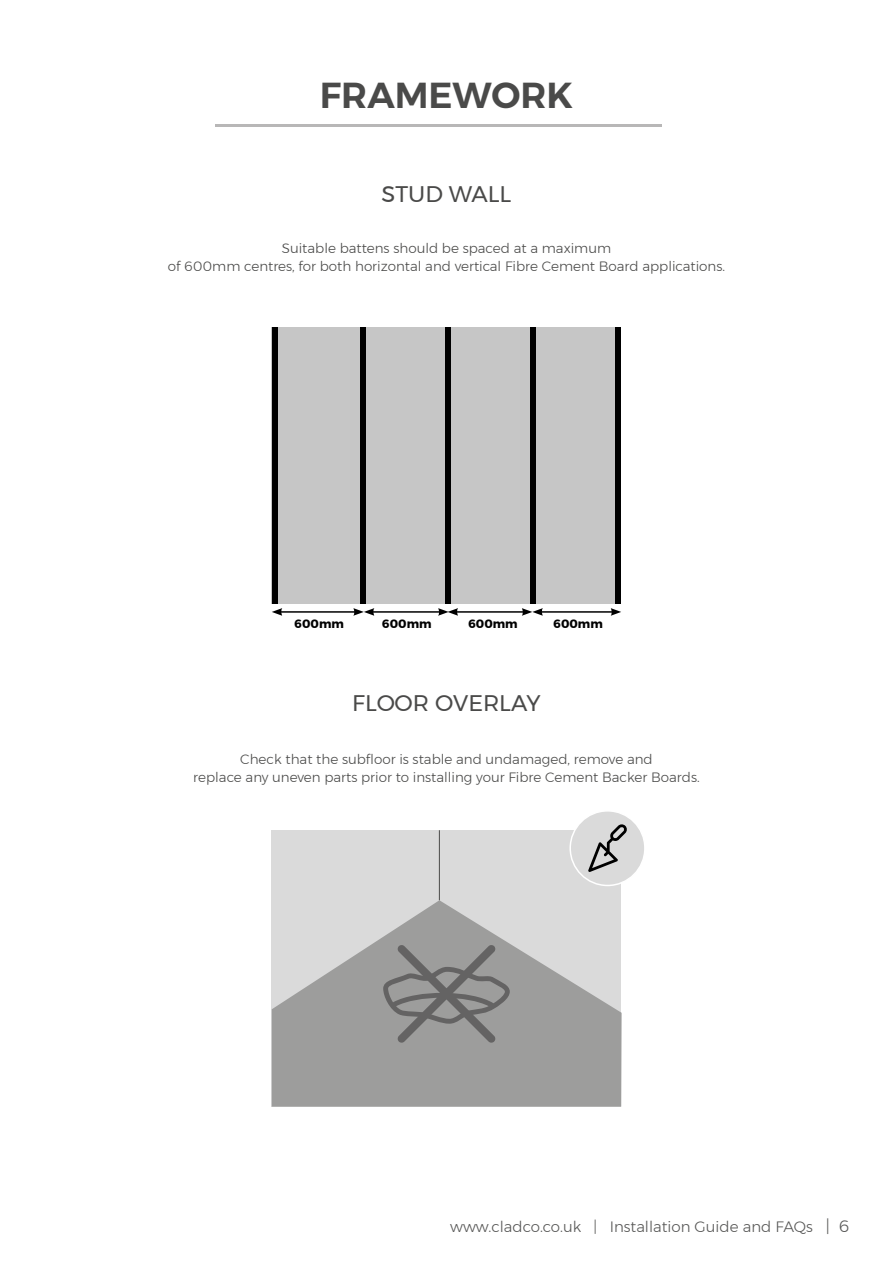
<style>
.page{position:relative;width:893px;height:1263px;background:#fff}
.page>*{position:absolute;margin:0;border:0;box-sizing:border-box;transform-origin:0 0}
.t1{font:600 36px "Montserrat";color:#4a4a49}
.t2{font:22.5px "Montserrat";color:#4a4a49}
.t3{font:300 15px "Montserrat";color:#575756}
.t4{font:300 13.5px/18px "Montserrat";color:#4a4a49;text-align:center}
.t5{font:700 12px "Montserrat";color:#000}
.s1{font-size:16.5px}
</style>
<div class="page">
<div style="left:272px;top:830px;width:349px;height:277px;background:#dadada"></div>
<hr style="left:216px;top:124px;width:446px;height:2px;background:#b8b7b7">
<div style="left:272px;top:327px;width:349px;height:277px;background:#c6c6c6"></div>
<div style="left:272px;top:327px;width:5px;height:277px;background:#000"></div>
<div style="left:531px;top:327px;width:5px;height:277px;background:#000"></div>
<div style="left:616px;top:327px;width:5px;height:277px;background:#000"></div>
<div style="left:446px;top:327px;width:5px;height:277px;background:#000"></div>
<div style="left:361px;top:327px;width:5px;height:277px;background:#000"></div>
<svg style="left:272px;top:900px;width:350px;height:207px;fill:#9d9d9c"></svg>
<svg style="left:335px;top:928px;width:190px;height:173px;background:#999998"></svg>
<div style="left:570px;top:811px;width:75px;height:74px;background:#dadada;border-radius:50%"></div>
<div style="left:569px;top:810px;width:77px;height:76px;border:2px solid #fff;border-radius:50%"></div>
<svg style="left:588px;top:824px;width:39px;height:48px"></svg>
<hr style="left:280px;top:611px;width:76px;height:2px;background:#000">
<svg style="left:272px;top:608px;width:10px;height:8px"></svg>
<hr style="left:372px;top:611px;width:68px;height:2px;background:#000">
<svg style="left:353px;top:608px;width:21px;height:8px"></svg>
<hr style="left:456px;top:611px;width:68px;height:2px;background:#000">
<svg style="left:438px;top:608px;width:20px;height:8px"></svg>
<hr style="left:540px;top:611px;width:73px;height:2px;background:#000">
<svg style="left:522px;top:608px;width:21px;height:8px"></svg>
<svg style="left:611px;top:608px;width:10px;height:8px"></svg>
<hr style="left:439px;top:830px;width:1px;height:70px;background:#4a4a49">
<h1 class="t1" style="left:320px;top:67px;width:255px">FRAMEWORK</h1>
<h2 class="t2" style="left:382px;top:176px;width:131px">STUD WALL</h2>
<p class="t4" style="left:168px;top:239px;width:559px">Suitable battens should be spaced at a maximum<br>of 600mm centres, for both horizontal and vertical Fibre Cement Board applications.</p>
<p class="t5" style="left:295px;top:614px;width:51px">600mm</p>
<p class="t5" style="left:382px;top:614px;width:51px">600mm</p>
<p class="t5" style="left:468px;top:614px;width:51px">600mm</p>
<p class="t5" style="left:553px;top:614px;width:51px">600mm</p>
<h2 class="t2" style="left:352px;top:686px;width:190px">FLOOR OVERLAY</h2>
<p class="t4" style="left:193px;top:750px;width:508px">Check that the subfloor is stable and undamaged, remove and<br>replace any uneven parts prior to installing your Fibre Cement Backer Boards.</p>
<p class="t3" style="left:450px;top:1216px;width:401px">www.cladco.co.uk | Installation Guide and FAQs <span class="s1">| 6</span></p>
</div>
